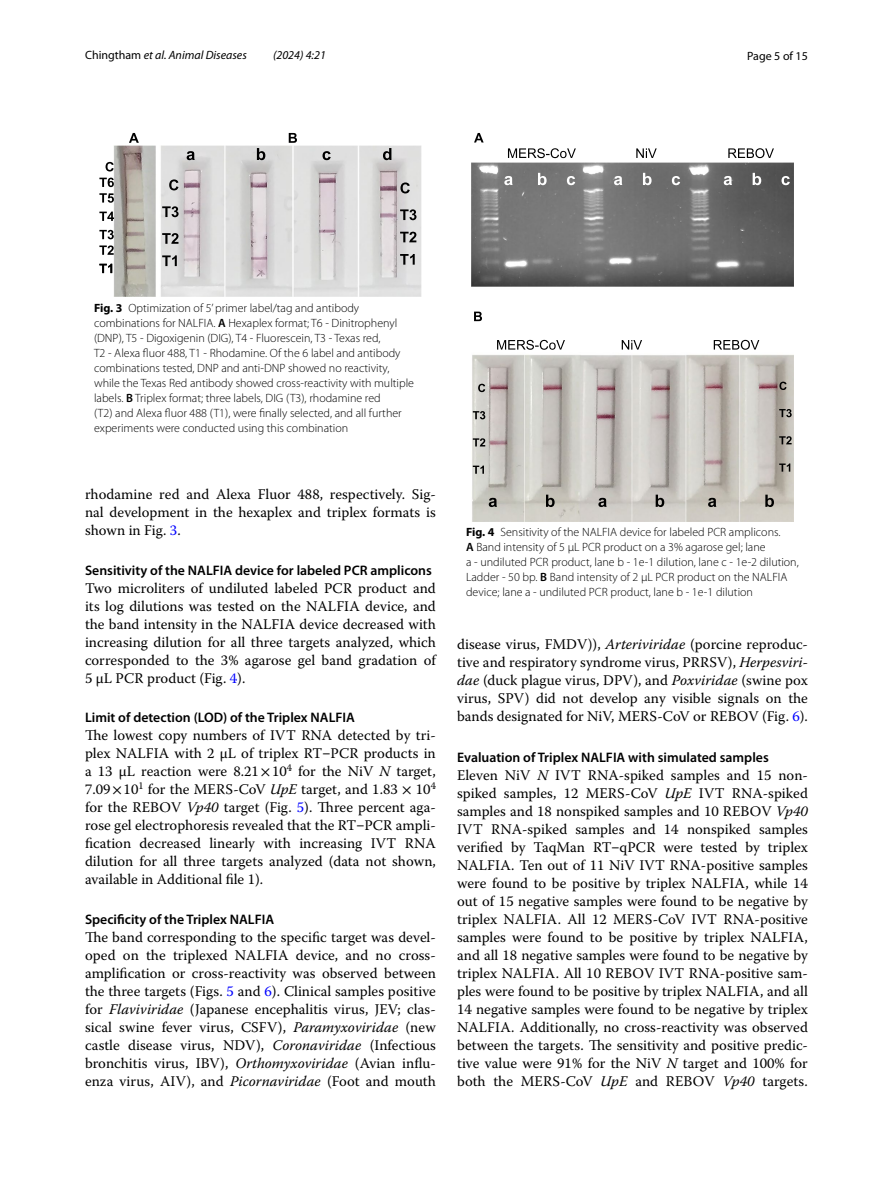
<style>
.page{position:relative;width:893px;height:1187px;background:#fff}
.page>*{position:absolute;margin:0;border:0;box-sizing:border-box;transform-origin:0 0}
.t1{font:14.7px/18px "Warnock Pro";color:#000;text-align:justify}
.t2{font:600 13.8px "Myriad Pro";color:#000}
.t3{font:300 12px/15px "Myriad Pro";color:#000}
.t4{font:italic 12px "Myriad Pro";color:#000}
.t5{font:12px "Myriad Pro";color:#000}
.s1{font-style:normal}
.s2{font-weight:700}
.s3{font-weight:600}
.s4{color:#00f}
.s5{font-family:"Segoe UI"}
.s6{font-family:"STIX"}
.s7{font-style:italic}
</style>
<div class="page">
<img style="left:114px;top:146px;width:307px;height:150px">
<svg style="left:129px;top:133px;width:262px;height:27px"></svg>
<svg style="left:162px;top:179px;width:17px;height:87px"></svg>
<svg style="left:400px;top:182px;width:16px;height:83px"></svg>
<svg style="left:99px;top:162px;width:15px;height:111px"></svg>
<img style="left:471px;top:162px;width:322px;height:359px">
<svg style="left:474px;top:133px;width:10px;height:9px"></svg>
<svg style="left:474px;top:311px;width:8px;height:10px"></svg>
<svg style="left:489px;top:494px;width:285px;height:13px;background:#b8b5ae"></svg>
<svg style="left:508px;top:148px;width:266px;height:10px"></svg>
<svg style="left:497px;top:340px;width:262px;height:10px"></svg>
<svg style="left:473px;top:384px;width:12px;height:89px"></svg>
<svg style="left:779px;top:381px;width:13px;height:90px"></svg>
<svg style="left:504px;top:173px;width:286px;height:12px;background:#828282"></svg>
<p class="t4" style="left:85px;top:48px;width:163px"><span class="s1">Chingtham</span> et al. Animal Diseases</p>
<p class="t4" style="left:273px;top:48px;width:54px">(2024) 4:21</p>
<p class="t5" style="left:747px;top:48px;width:62px">Page 5 of 15</p>
<p class="t3" style="left:94px;top:300px;width:322px"><span class="s2">Fig. 3</span> Optimization of 5’ primer label/tag and antibody combinations for NALFIA. <span class="s3">A</span> Hexaplex format; T6 - Dinitrophenyl (DNP), T5 - Digoxigenin (DIG), T4 - Fluorescein, T3 - Texas red,<br>T2 - Alexa fluor 488, T1 - Rhodamine. Of the 6 label and antibody combinations tested, DNP and anti-DNP showed no reactivity, while the Texas Red antibody showed cross-reactivity with multiple labels. <span class="s3">B</span> Triplex format; three labels, DIG (T3), rhodamine red<br>(T2) and Alexa fluor 488 (T1), were finally selected, and all further experiments were conducted using this combination</p>
<p class="t1" style="left:85px;top:485px;width:352px">rhodamine red and Alexa Fluor 488, respectively. Sig&shy;nal development in the hexaplex and triplex formats is shown in Fig. <span class="s4">3</span>.</p>
<p class="t2" style="left:85px;top:561px;width:348px">Sensitivity of the NALFIA device for labeled PCR amplicons</p>
<p class="t1" style="left:85px;top:578px;width:352px">Two microliters of undiluted labeled PCR product and its log dilutions was tested on the NALFIA device, and the band intensity in the NALFIA device decreased with increasing dilution for all three targets analyzed, which corresponded to the 3% agarose gel band gradation of 5 μL PCR product (Fig. <span class="s4">4</span>).</p>
<p class="t2" style="left:85px;top:709px;width:271px">Limit of detection (LOD) of the Triplex NALFIA</p>
<p class="t1" style="left:85px;top:726px;width:352px">The lowest copy numbers of IVT RNA detected by tri&shy;plex NALFIA with 2 μL of triplex RT<span class="s5">‒</span>PCR products in a 13 μL reaction were 8.21<span class="s6">×</span> -10<sup>4</sup> for the NiV <span class="s7">N</span> target, 7.09<span class="s6">×</span> -10<sup>1</sup> for the MERS-CoV <span class="s7">UpE</span> target, and 1.83 <span class="s6">×</span> 10<sup>4 </sup>for the REBOV <span class="s7">Vp40</span> target (Fig. <span class="s4">5</span>). Three percent aga&shy;rose gel electrophoresis revealed that the RT<span class="s5">‒</span>PCR ampli&shy;fication decreased linearly with increasing IVT RNA dilution for all three targets analyzed (data not shown, available in Additional file 1).</p>
<p class="t2" style="left:85px;top:910px;width:191px">Specificity of the Triplex NALFIA</p>
<p class="t1" style="left:85px;top:928px;width:352px">The band corresponding to the specific target was devel&shy;oped on the triplexed NALFIA device, and no cross&shy;amplification or cross-reactivity was observed between the three targets (Figs. <span class="s4">5</span> and <span class="s4">6</span>). Clinical samples positive for <span class="s7">Flaviviridae</span> (Japanese encephalitis virus, JEV; clas&shy;sical swine fever virus, CSFV), <span class="s7">Paramyxoviridae</span> (new castle disease virus, NDV), <span class="s7">Coronaviridae</span> (Infectious bronchitis virus, IBV), <span class="s7">Orthomyxoviridae</span> (Avian influ&shy;enza virus, AIV), and <span class="s7">Picornaviridae</span> (Foot and mouth</p>
<p class="t3" style="left:466px;top:525px;width:334px"><span class="s2">Fig. 4</span> Sensitivity of the NALFIA device for labeled PCR amplicons.<br><span class="s3">A</span> Band intensity of 5 µL PCR product on a 3% agarose gel; lane<br>a - undiluted PCR product, lane b - 1e-1 dilution, lane c - 1e-2 dilution, Ladder - 50 bp. <span class="s3">B</span> Band intensity of 2 µL PCR product on the NALFIA device; lane a - undiluted PCR product, lane b - 1e-1 dilution</p>
<p class="t1" style="left:457px;top:635px;width:352px">disease virus, FMDV)), <span class="s7">Arteriviridae</span> (porcine reproduc&shy;tive and respiratory syndrome virus, PRRSV), <span class="s7">Herpesviri&shy;dae</span> (duck plague virus, DPV), and <span class="s7">Poxviridae</span> (swine pox virus, SPV) did not develop any visible signals on the bands designated for NiV, MERS-CoV or REBOV (Fig. <span class="s4">6</span>).</p>
<p class="t2" style="left:457px;top:748px;width:313px">Evaluation of Triplex NALFIA with simulated samples</p>
<p class="t1" style="left:457px;top:766px;width:352px">Eleven NiV <span class="s7">N</span> IVT RNA-spiked samples and 15 non&shy;spiked samples, 12 MERS-CoV <span class="s7">UpE</span> IVT RNA-spiked samples and 18 nonspiked samples and 10 REBOV <span class="s7">Vp40<br></span>IVT RNA-spiked samples and 14 nonspiked samples verified by TaqMan RT<span class="s5">‒</span>qPCR were tested by triplex NALFIA. Ten out of 11 NiV IVT RNA-positive samples were found to be positive by triplex NALFIA, while 14 out of 15 negative samples were found to be negative by triplex NALFIA. All 12 MERS-CoV IVT RNA-positive samples were found to be positive by triplex NALFIA, and all 18 negative samples were found to be negative by triplex NALFIA. All 10 REBOV IVT RNA-positive sam&shy;ples were found to be positive by triplex NALFIA, and all 14 negative samples were found to be negative by triplex NALFIA. Additionally, no cross-reactivity was observed between the targets. The sensitivity and positive predic&shy;tive value were 91% for the NiV <span class="s7">N</span> target and 100% for both the MERS-CoV <span class="s7">UpE</span> and REBOV <span class="s7">Vp40</span> targets.</p>
</div>
